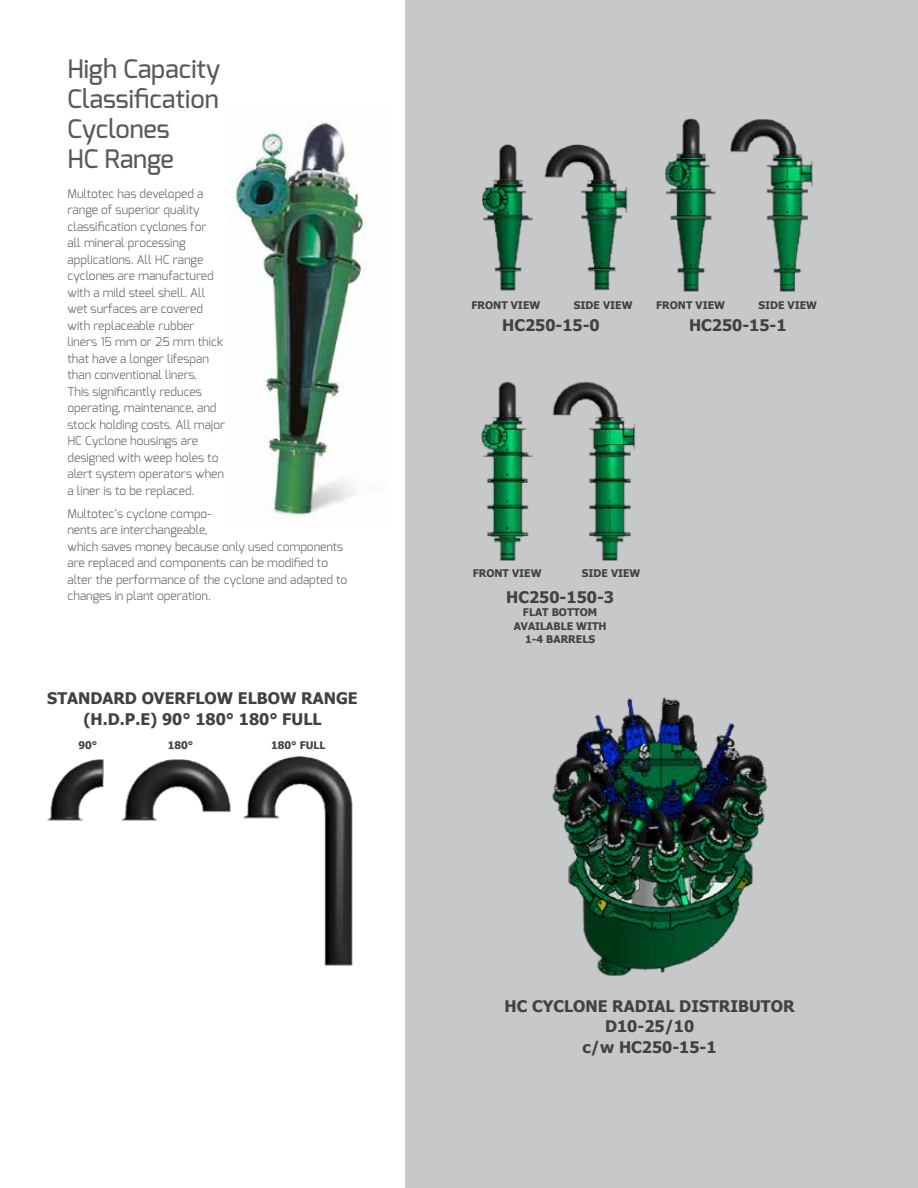
<style>
.page{position:relative;width:918px;height:1188px;background:#fff}
.page>*{position:absolute;margin:0;border:0;box-sizing:border-box;transform-origin:0 0}
.t1{font:500 25.5px/30px "Exo";color:#58595b}
.t2{font:700 15.9px/20.5px "Tahoma";color:#414042;text-align:center}
.t3{font:300 12px/16.5px "Exo";color:#58595b}
.t4{font:700 10.5px/13.5px "Tahoma";color:#414042;text-align:center}
</style>
<div class="page">
<div style="left:405px;top:0;width:513px;height:1188px;background:#c7c8ca"></div>
<img style="left:665px;top:118px;width:148px;height:174px">
<img style="left:482px;top:144px;width:146px;height:147px">
<img style="left:481px;top:381px;width:155px;height:180px">
<img style="left:48px;top:755px;width:305px;height:211px">
<img style="left:552px;top:697px;width:216px;height:279px">
<img style="left:231px;top:121px;width:135px;height:399px">
<h1 class="t1" style="left:68px;top:53px;width:155px">High Capacity<br>Classification<br>Cyclones<br>HC Range</h1>
<p class="t3" style="left:68px;top:185px;width:159px">Multotec has developed a range of superior quality classification cyclones for<br>all mineral processing applications. All HC range cyclones are manufactured with a mild steel shell. All wet surfaces are covered with replaceable rubber liners 15 mm or 25 mm thick that have a longer lifespan than conventional liners.<br>This significantly reduces operating, maintenance, and stock holding costs. All major<br>HC Cyclone housings are designed with weep holes to alert system operators when a liner is to be replaced.</p>
<p class="t3" style="left:68px;top:505px;width:281px">Multotec’s cyclone compo-<br>nents are interchangeable,<br>which saves money because only used components are replaced and components can be modified to alter the performance of the cyclone and adapted to changes in plant operation.</p>
<h2 class="t2" style="left:47px;top:687px;width:312px">STANDARD OVERFLOW ELBOW RANGE (H.D.P.E) 90° 180° 180° FULL</h2>
<p class="t4" style="left:78px;top:738px;width:20px">90°</p>
<p class="t4" style="left:168px;top:738px;width:27px">180°</p>
<p class="t4" style="left:271px;top:738px;width:56px">180° FULL</p>
<p class="t4" style="left:471px;top:298px;width:70px">FRONT VIEW</p>
<p class="t4" style="left:656px;top:298px;width:70px">FRONT VIEW</p>
<p class="t4" style="left:574px;top:298px;width:60px">SIDE VIEW</p>
<p class="t4" style="left:758px;top:298px;width:60px">SIDE VIEW</p>
<h2 class="t2" style="left:502px;top:314px;width:99px">HC250-15-0</h2>
<h2 class="t2" style="left:689px;top:314px;width:99px">HC250-15-1</h2>
<p class="t4" style="left:473px;top:566px;width:70px">FRONT VIEW</p>
<p class="t4" style="left:582px;top:566px;width:60px">SIDE VIEW</p>
<h2 class="t2" style="left:506px;top:586px;width:109px">HC250-150-3</h2>
<p class="t4" style="left:514px;top:605px;width:94px">FLAT BOTTOM<br>AVAILABLE WITH<br>1-4 BARRELS</p>
<h2 class="t2" style="left:505px;top:995px;width:292px">HC CYCLONE RADIAL DISTRIBUTOR<br>D10-25/10<br>c/w HC250-15-1</h2>
</div>
